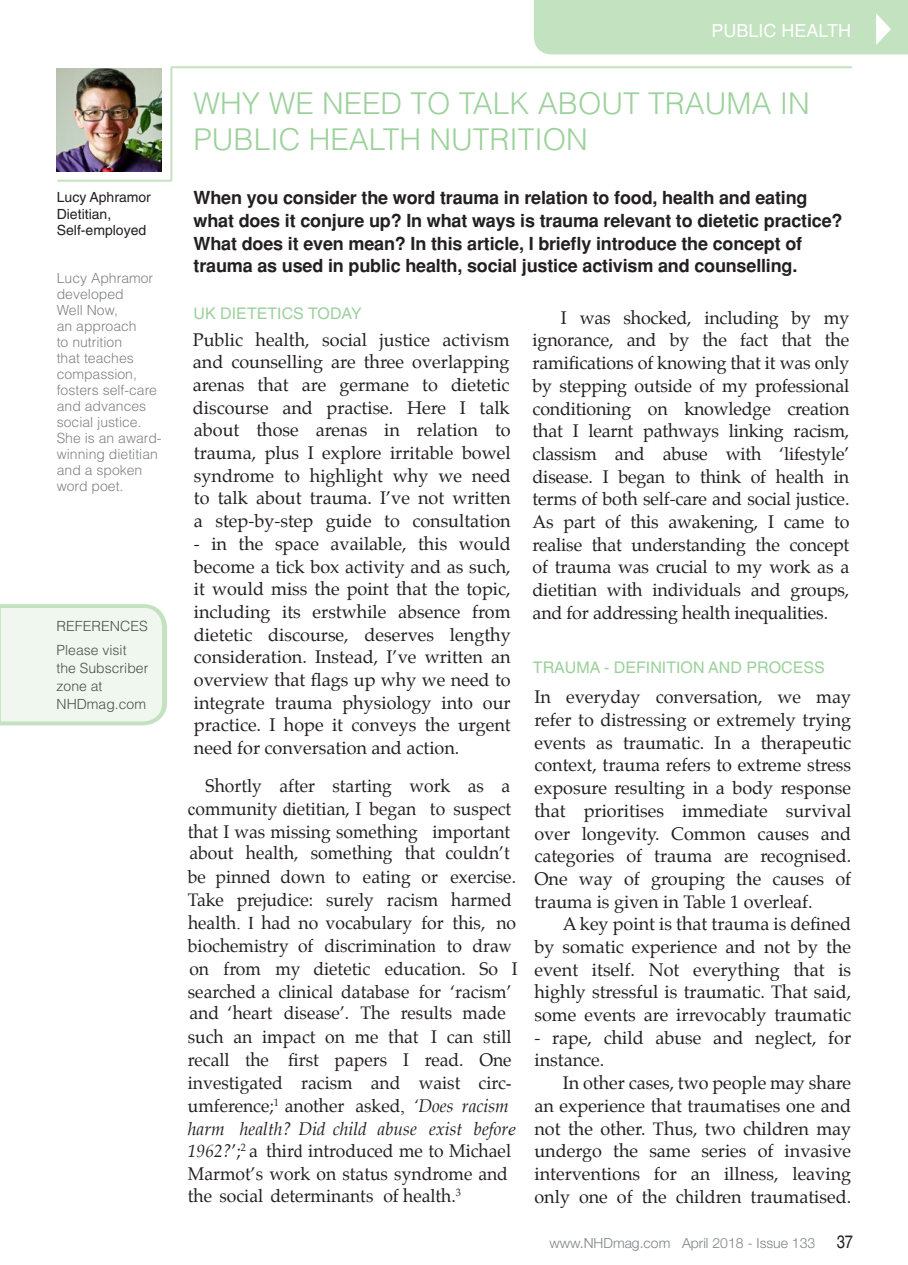
<style>
.page{position:relative;width:908px;height:1265px;background:#fff}
.page>*{position:absolute;margin:0;border:0;box-sizing:border-box;transform-origin:0 0}
.t1{font:300 30px/36px "Helvetica";color:#9cd19c}
.t2{font:18px/22.6px "Palatino";color:#231f20;text-align:justify}
.t3{font:700 18px/22.6px "Helvetica";letter-spacing:-.01em;color:#231f20}
.t4{font:18px "Helvetica";color:#fff}
.t5{font:16px "Helvetica";color:#9cd19c}
.t6{font:300 14px/16px "Helvetica";color:#808285}
.t7{font:300 14px/18px "Helvetica";color:#231f20}
.t8{font:14px/16.8px "Helvetica";color:#231f20}
.t9{font:300 14px "Helvetica Neue";color:#808285}
.s1{font-family:"Times New Roman"}
.s2{font-style:italic}
.s3{font-family:"Times New Roman";font-style:italic}
.s4{font-family:"Helvetica";font-weight:400;font-stretch:condensed;font-size:18px;color:#231f20}
</style>
<div class="page">
<svg style="left:0;top:604px;width:167px;height:121px"></svg>
<hr style="left:57px;top:180px;width:114px;height:2px;background:#c3e2c0">
<hr style="left:170px;top:67px;width:2px;height:114px;background:#c3e2c0">
<hr style="left:171px;top:66px;width:680px;height:2px;background:#c3e2c0">
<img style="left:57px;top:68px;width:105px;height:103px">
<div style="left:534px;top:0;width:373px;height:54px;background:#c3e2c0"></div>
<p class="t8" style="left:57px;top:188px;width:96px">Lucy Aphramor<br>Dietitian,<br>Self-employed</p>
<p class="t6" style="left:57px;top:270px;width:106px">Lucy Aphramor developed<br>Well Now,<br>an approach<br>to nutrition<br>that teaches compassion, fosters self-care and advances social justice.<br>She is an award&shy;winning dietitian and a spoken word poet.</p>
<p class="t7" style="left:57px;top:614px;width:93px;line-height:23.6px">REFERENCES<br>Please visit</p>
<p class="t7" style="left:57px;top:658px;width:93px">the Subscriber zone at<br>NHDmag.com</p>
<p class="t4" style="left:711px;top:20px;width:141px">PUBLIC HEALTH</p>
<h1 class="t1" style="left:193px;top:85px;width:617px">WHY WE NEED TO TALK ABOUT TRAUMA IN<br>PUBLIC HEALTH NUTRITION</h1>
<p class="t3" style="left:193px;top:186px;width:650px">When you consider the word trauma in relation to food, health and eating what does it conjure up? In what ways is trauma relevant to dietetic practice?<br>What does it even mean? In this article, I briefly introduce the concept of trauma as used in public health, social justice activism and counselling.</p>
<p class="t5" style="left:193px;top:303px;width:170px">UK DIETETICS TODAY</p>
<p class="t2" style="left:193px;top:328px;width:319px">Public health, social justice activism and counselling are three overlapping arenas that are germane to dietetic discourse and practise. Here I talk about those arenas in relation to trauma, plus I explore irritable bowel syndrome to highlight why we need to talk about trauma. I’ve not written a step-by-step guide to consultation</p>
<p class="t2" style="left:194px;top:532px;width:318px">- in the space available, this would become a tick box activity and as such, it would miss the point that the topic, including its erstwhile absence from dietetic discourse, deserves lengthy consideration. Instead, I’ve written an overview that flags up why we need to integrate trauma physiology into our practice. I hope it conveys the urgent need for conversation and action.</p>
<p class="t2" style="left:188px;top:774px;width:325px;text-indent:18px">Shortly after starting work as a <span class="s1">c</span>ommunity <span class="s1">d</span>ietitian, I began to suspect that I was missing something important about health, something that couldn’t</p>
<p class="t2" style="left:188px;top:865px;width:331px;text-align:left">be pinned down to eating or exercise.<br>Take prejudice: surely racism harmed health<span class="s1">. I</span> had no vocabulary for this, no biochemistry of discriminatio<span class="s1">n</span> to dra<span class="s1">w </span>on from my dietetic education. So I searched a clinical database for ‘racism’ and ‘heart disease’. The results made</p>
<p class="t2" style="left:188px;top:1025px;width:329px;text-align:left">such an impact on me that I can still recall <span class="s1">t</span>he first papers I read. One investigated racism and waist circ&shy;umference;<sup>1</sup> another asked<span class="s1">,</span> <span class="s2">‘Does racism harm health? Did child abuse exist befor</span><span class="s3">e </span><span class="s2">1962?</span>’;<sup>2</sup> a thir<span class="s1">d</span> introduced me to Michael Marmot’s work on status syndrome and the social determinants of health.<sup>3</sup></p>
<p class="t2" style="left:532px;top:306px;width:318px;text-indent:28px">I was shocked, including by my ignorance, and by the fact that the ramifications of knowing that it was only by stepping outside of my professional conditioning on knowledge creation that I learnt pathways linking racism, classism and abuse with ‘lifestyle’ disease. I began to think of health in terms of both self-care and social justice.<br>As part of this awakening, I came to realise that understanding the concept of trauma was crucial to my work as a dietitian with individuals and groups, and for addressing health inequalities.</p>
<p class="t5" style="left:532px;top:658px;width:293px">TRAUMA - DEFINITION AND PROCESS</p>
<p class="t2" style="left:534px;top:685px;width:318px">In everyday conversation, we may refer to distressing or extremely trying events as traumatic. In a therapeutic context, trauma refers to extreme stress exposure resulting in a body response that prioritises immediate survival over longevity. Common causes and categories of trauma are recognised.<br>One way of grouping the causes of trauma is given in Table 1 overleaf.</p>
<p class="t2" style="left:534px;top:912px;width:318px;text-indent:28px">A key point is that trauma is defined by somatic experience and not by the event itself. Not everything that is highly stressful is traumatic. That said, some events are irrevocably traumatic</p>
<p class="t2" style="left:534px;top:1026px;width:318px">- rape, child abuse and neglect, for instance.</p>
<p class="t2" style="left:534px;top:1071px;width:318px;text-indent:28px">In other cases, two people may share an experience that traumatises one and not the other. Thus, two children may undergo the same series of invasive interventions for an illness, leaving only one of the children traumatised.</p>
<p class="t9" style="left:549px;top:1234px;width:305px">www.NHDmag.com April 2018 - Issue 133 <span class="s4">37</span></p>
</div>
